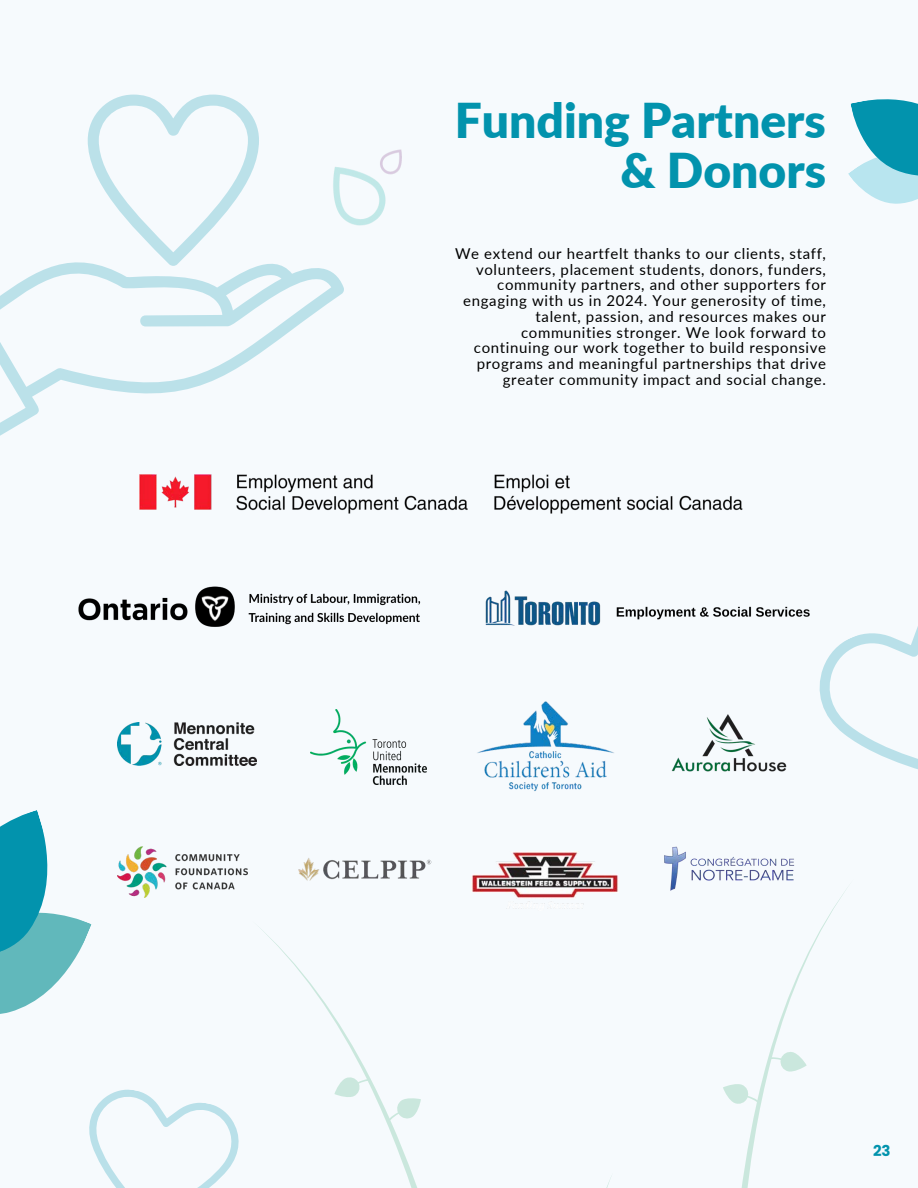
<style>
.page{position:relative;width:918px;height:1188px;background:#f6fafd}
.page>*{position:absolute;margin:0;border:0;box-sizing:border-box;transform-origin:0 0}
.t1{font:900 48px/50.7px "Lato";color:#0293ad;text-align:right}
.t2{font:15px/15.8px "Lato";letter-spacing:.045em;color:#000;text-align:right}
.t3{font:700 15px "Poppins";color:#0293ad}
</style>
<div class="page">
<svg style="left:819px;top:626px;width:99px;height:144px"></svg>
<img style="left:671px;top:714px;width:116px;height:58px">
<svg style="left:259px;top:851px;width:587px;height:337px"></svg>
<img style="left:117px;top:723px;width:140px;height:42px">
<img style="left:311px;top:710px;width:116px;height:74px">
<svg style="left:0;top:95px;width:344px;height:341px"></svg>
<svg style="left:89px;top:1089px;width:150px;height:99px"></svg>
<img style="left:315px;top:146px;width:87px;height:88px">
<svg style="left:848px;top:99px;width:70px;height:105px"></svg>
<svg style="left:0;top:810px;width:92px;height:204px"></svg>
<img style="left:656px;top:846px;width:145px;height:64px">
<img style="left:139px;top:474px;width:604px;height:40px">
<img style="left:78px;top:586px;width:343px;height:41px">
<img style="left:485px;top:590px;width:342px;height:82px">
<img style="left:471px;top:852px;width:148px;height:58px">
<img style="left:477px;top:701px;width:137px;height:90px">
<img style="left:294px;top:852px;width:141px;height:35px">
<img style="left:117px;top:847px;width:131px;height:51px">
<h1 class="t1" style="left:455px;top:94px;width:373px">Funding Partners &amp; Donors</h1>
<p class="t2" style="left:455px;top:245px;width:372px">We extend our heartfelt thanks to our clients, staff, volunteers, placement students, donors, funders, community partners, and other supporters for engaging with us in 2024. Your generosity of time, talent, passion, and resources makes our communities stronger. We look forward to continuing our work together to build responsive programs and meaningful partnerships that drive greater community impact and social change.</p>
<p class="t3" style="left:873px;top:1140px;width:19px">23</p>
</div>
